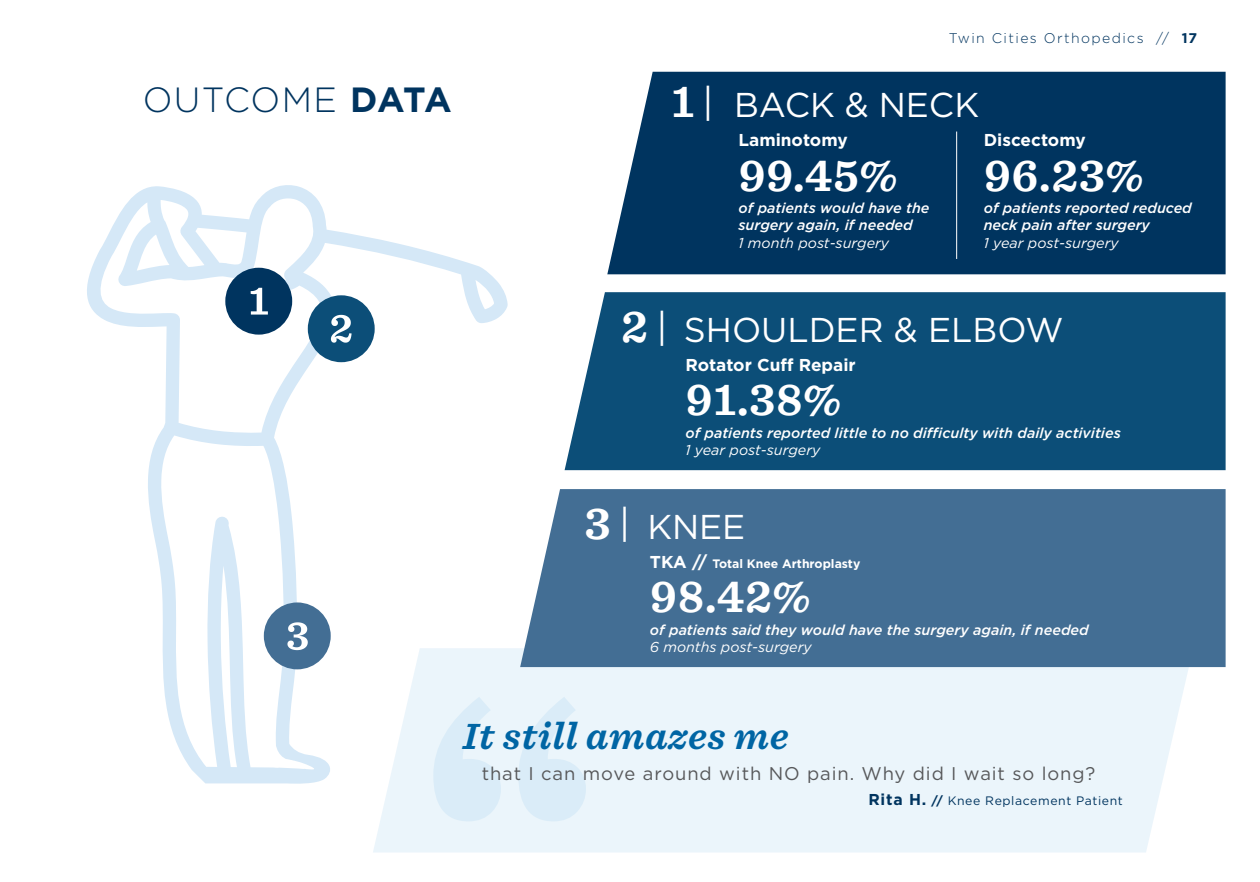
<style>
.page{position:relative;width:1260px;height:882px;background:#fff}
.page>*{position:absolute;margin:0;border:0;box-sizing:border-box;transform-origin:0 0}
.t1{font:700 43.05px "Sentinel S Sm";color:#fff}
.t2{font:italic 700 35px "Sentinel S Sm";color:#0065a4}
.t3{font:300 35px "Gotham";letter-spacing:.04em;color:#00345f}
.t4{font:34.48px "Gotham";color:#fff}
.t5{font:18.38px "Gotham";letter-spacing:.05em;color:#57585a}
.t6{font:700 17.15px "Gotham";color:#fff}
.t7{font:italic 500 14.35px/17.2px "Gotham";color:#fff}
.t8{font:300 14px "Gotham";letter-spacing:.1em;color:#00345f}
.t9{font:12.25px "Gotham";letter-spacing:.05em;color:#00345f}
.t10{font:700 12.25px "Gotham";color:#fff}
.s1{font-weight:700}
.s2{font-family:"Sentinel S Sm";font-weight:700;font-size:43.05px}
.s3{font-family:"Sentinel S Sm";font-weight:500}
.s4{font-weight:400}
.s5{font-size:17.15px}
.s6{font-weight:700;font-size:15.75px}
</style>
<div class="page">
<div style="left:373px;top:648px;width:820px;height:205px;background:#ebf5fb"></div>
<svg style="left:87px;top:185px;width:421px;height:599px"></svg>
<svg style="left:261px;top:738px;width:44px;height:31px"></svg>
<div style="left:607px;top:72px;width:619px;height:202px;background:#00345f"></div>
<div style="left:565px;top:292px;width:661px;height:178px;background:#0c4e78"></div>
<div style="left:520px;top:489px;width:706px;height:178px;background:#436e94"></div>
<svg style="left:433px;top:697px;width:153px;height:124px"></svg>
<hr style="left:956px;top:132px;width:1px;height:127px;background:#fff">
<div style="left:264px;top:602px;width:67px;height:67px;background:#436e94;border-radius:50%"></div>
<svg style="left:287px;top:622px;width:21px;height:28px"></svg>
<div style="left:225px;top:268px;width:67px;height:67px;background:#00345f;border-radius:50%"></div>
<svg style="left:251px;top:288px;width:17px;height:27px"></svg>
<div style="left:308px;top:295px;width:67px;height:67px;background:#0c4e78;border-radius:50%"></div>
<svg style="left:331px;top:315px;width:21px;height:28px"></svg>
<p class="t3" style="left:143px;top:78px;width:311px">OUTCOME <span class="s1">DATA</span></p>
<p class="t8" style="left:949px;top:29px;width:250px">Twin Cities Orthopedics // <span class="s1">17</span></p>
<p class="t4" style="left:671px;top:83px;width:310px"><span class="s2">1</span> <span class="s3">|</span> BACK &amp; NECK</p>
<p class="t6" style="left:738px;top:129px;width:111px">Laminotomy</p>
<p class="t6" style="left:984px;top:129px;width:103px">Discectomy</p>
<p class="t1" style="left:738px;top:139px;width:161px">99.45%</p>
<p class="t7" style="left:738px;top:199px;width:193px">of patients would have the surgery again, if needed<br><span class="s4">1 month post-surgery</span></p>
<p class="t1" style="left:984px;top:139px;width:162px">96.23%</p>
<p class="t7" style="left:984px;top:199px;width:210px">of patients reported reduced neck pain after surgery<br><span class="s4">1 year post-surgery</span></p>
<p class="t4" style="left:621px;top:308px;width:444px"><span class="s2">2</span> <span class="s3">|</span> SHOULDER &amp; ELBOW</p>
<p class="t6" style="left:685px;top:353px;width:172px">Rotator Cuff Repair</p>
<p class="t1" style="left:685px;top:363px;width:157px">91.38%</p>
<p class="t7" style="left:685px;top:424px;width:437px">of patients reported little to no difficulty with daily activities<br><span class="s4">1 year post-surgery</span></p>
<p class="t4" style="left:585px;top:504px;width:162px"><span class="s2">3</span> <span class="s3">|</span> KNEE</p>
<p class="t1" style="left:650px;top:560px;width:162px">98.42%</p>
<p class="t7" style="left:650px;top:621px;width:440px">of patients said they would have the surgery again, if needed<br><span class="s4">6 months post-surgery</span></p>
<p class="t10" style="left:650px;top:555px;width:212px"><span class="s5">TKA //</span> Total Knee Arthroplasty</p>
<p class="t2" style="left:462px;top:707px;width:328px">It still amazes me</p>
<p class="t5" style="left:482px;top:762px;width:615px">that I can move around with NO pain. Why did I wait so long?</p>
<p class="t9" style="left:868px;top:793px;width:256px"><span class="s6">Rita H.</span> <span class="s1">//</span> Knee Replacement Patient</p>
</div>
